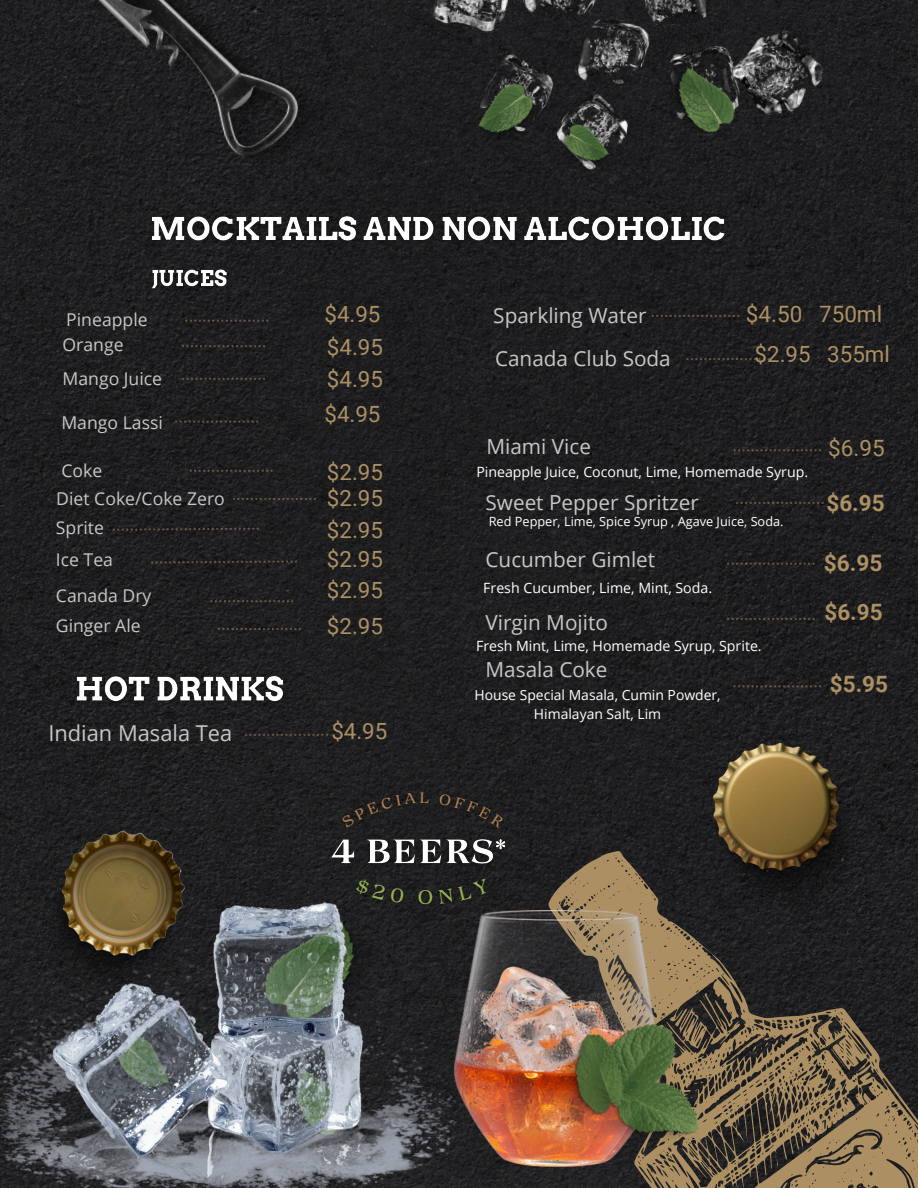
<style>
.page{position:relative;width:918px;height:1188px;background:#fff}
.page>*{position:absolute;margin:0;border:0;box-sizing:border-box;transform-origin:0 0}
.t1{font:700 22.65px "Roboto";color:#ac9063}
.t2{font:22.5px "Roboto";color:#ac9063}
.t3{font:700 22.5px "Roboto";color:#ac9063}
.t4{font:22.35px "Roboto";color:#ac9063}
.t5{font:21.9px "Open Sans";color:#c7c7c7}
.t6{font:20.7px "Open Sans";color:#c7c7c7}
.t7{font:17.7px "Open Sans";color:#c7c7c7}
.t8{font:14.85px "Grand Cru Regular S";color:#b28051}
.t9{font:14.1px "Open Sans";color:#fff}
.t10{font:13.95px "Open Sans";color:#fff}
.t11{font:12.75px "Open Sans";color:#fff}
</style>
<div class="page">
<img style="left:0;top:0;width:918px;height:1188px">
<img style="left:56px;top:0;width:281px;height:199px">
<img style="left:382px;top:0;width:470px;height:199px">
<img style="left:463px;top:77px;width:88px;height:86px">
<img style="left:552px;top:120px;width:67px;height:64px">
<img style="left:642px;top:50px;width:99px;height:103px">
<svg style="left:472px;top:791px;width:446px;height:397px;background:#494034"></svg>
<img style="left:459px;top:911px;width:202px;height:263px">
<img style="left:526px;top:984px;width:210px;height:204px">
<img style="left:712px;top:743px;width:150px;height:175px">
<img style="left:39px;top:831px;width:147px;height:53px">
<svg style="left:733px;top:449px;width:88px;height:2px"></svg>
<svg style="left:736px;top:502px;width:88px;height:2px"></svg>
<svg style="left:727px;top:562px;width:88px;height:3px"></svg>
<svg style="left:727px;top:618px;width:88px;height:2px"></svg>
<svg style="left:733px;top:685px;width:88px;height:3px"></svg>
<svg style="left:190px;top:470px;width:83px;height:2px"></svg>
<svg style="left:233px;top:498px;width:83px;height:2px"></svg>
<svg style="left:113px;top:528px;width:146px;height:3px"></svg>
<svg style="left:210px;top:600px;width:84px;height:2px"></svg>
<svg style="left:218px;top:628px;width:83px;height:2px"></svg>
<svg style="left:185px;top:320px;width:83px;height:2px"></svg>
<svg style="left:182px;top:345px;width:83px;height:2px"></svg>
<svg style="left:182px;top:378px;width:83px;height:2px"></svg>
<svg style="left:175px;top:420px;width:83px;height:3px"></svg>
<svg style="left:245px;top:734px;width:83px;height:2px"></svg>
<img style="left:0;top:884px;width:459px;height:304px">
<img style="left:144px;top:208px;width:590px;height:44px">
<img style="left:87px;top:264px;width:146px;height:32px">
<img style="left:68px;top:669px;width:224px;height:43px">
<svg style="left:151px;top:560px;width:146px;height:4px"></svg>
<svg style="left:652px;top:315px;width:87px;height:2px"></svg>
<svg style="left:686px;top:358px;width:84px;height:2px"></svg>
<img style="left:322px;top:829px;width:195px;height:47px">
<img style="left:336px;top:789px;width:174px;height:46px">
<img style="left:347px;top:870px;width:152px;height:42px">
<svg style="left:341px;top:793px;width:75px;height:35px;background:#1d1d1f"></svg>
<svg style="left:439px;top:794px;width:66px;height:34px;background:#1d1e20"></svg>
<svg style="left:355px;top:878px;width:49px;height:25px"></svg>
<svg style="left:419px;top:890px;width:13px;height:15px"></svg>
<svg style="left:438px;top:878px;width:52px;height:26px"></svg>
<h5 class="t7" style="left:66px;top:308px;width:83px">Pineapple</h5>
<p class="t7" style="left:63px;top:332px;width:63px">Orange</p>
<h6 class="t7" style="left:63px;top:366px;width:101px">Mango Juice</h6>
<h5 class="t7" style="left:61px;top:410px;width:103px">Mango Lassi</h5>
<h5 class="t7" style="left:61px;top:458px;width:42px">Coke</h5>
<h6 class="t7" style="left:56px;top:486px;width:170px">Diet Coke/Coke Zero</h6>
<h5 class="t7" style="left:56px;top:516px;width:50px">Sprite</h5>
<h6 class="t7" style="left:56px;top:547px;width:59px">Ice Tea</h6>
<h5 class="t7" style="left:56px;top:583px;width:97px">Canada Dry</h5>
<h5 class="t7" style="left:56px;top:613px;width:86px">Ginger Ale</h5>
<h6 class="t5" style="left:48px;top:718px;width:186px">Indian Masala Tea</h6>
<h5 class="t4" style="left:324px;top:301px;width:58px">$4.95</h5>
<h5 class="t4" style="left:327px;top:334px;width:58px">$4.95</h5>
<p class="t4" style="left:327px;top:367px;width:58px">$4.95</p>
<h1 class="t4" style="left:324px;top:401px;width:58px">$4.95</h1>
<h5 class="t4" style="left:327px;top:459px;width:58px">$2.95</h5>
<p class="t4" style="left:327px;top:486px;width:58px">$2.95</p>
<h5 class="t4" style="left:327px;top:517px;width:58px">$2.95</h5>
<h4 class="t4" style="left:327px;top:546px;width:58px">$2.95</h4>
<p class="t4" style="left:327px;top:578px;width:58px">$2.95</p>
<p class="t4" style="left:327px;top:613px;width:58px">$2.95</p>
<p class="t4" style="left:331px;top:718px;width:58px">$4.95</p>
<p class="t8" style="left:419px;top:788px;width:12px">L</p>
<p class="t6" style="left:493px;top:301px;width:155px">Sparkling Water</p>
<p class="t2" style="left:746px;top:302px;width:138px">$4.50 750ml</p>
<p class="t6" style="left:495px;top:344px;width:177px">Canada Club Soda</p>
<p class="t4" style="left:755px;top:341px;width:137px">$2.95 355ml</p>
<h5 class="t6" style="left:486px;top:432px;width:106px">Miami Vice</h5>
<h5 class="t2" style="left:828px;top:435px;width:58px">$6.95</h5>
<h6 class="t3" style="left:826px;top:490px;width:60px">$6.95</h6>
<h5 class="t1" style="left:824px;top:550px;width:60px">$6.95</h5>
<h4 class="t9" style="left:476px;top:462px;width:333px">Pineapple Juice, Coconut, Lime, Homemade Syrup.</h4>
<p class="t11" style="left:489px;top:512px;width:296px">Red Pepper, Lime, Spice Syrup , Agave Juice, Soda.</p>
<h5 class="t6" style="left:486px;top:488px;width:215px">Sweet Pepper Spritzer</h5>
<h5 class="t6" style="left:486px;top:545px;width:171px">Cucumber Gimlet</h5>
<h5 class="t9" style="left:483px;top:578px;width:230px">Fresh Cucumber, Lime, Mint, Soda.</h5>
<h6 class="t6" style="left:486px;top:607px;width:124px">Virgin Mojito</h6>
<h4 class="t9" style="left:476px;top:636px;width:287px">Fresh Mint, Lime, Homemade Syrup, Sprite.</h4>
<p class="t10" style="left:474px;top:685px;width:248px">House Special Masala, Cumin Powder,</p>
<h4 class="t10" style="left:534px;top:704px;width:129px">Himalayan Salt, Lim</h4>
<h5 class="t6" style="left:486px;top:655px;width:123px">Masala Coke</h5>
<h5 class="t3" style="left:824px;top:599px;width:60px">$6.95</h5>
<h5 class="t3" style="left:830px;top:671px;width:60px">$5.95</h5>
</div>
